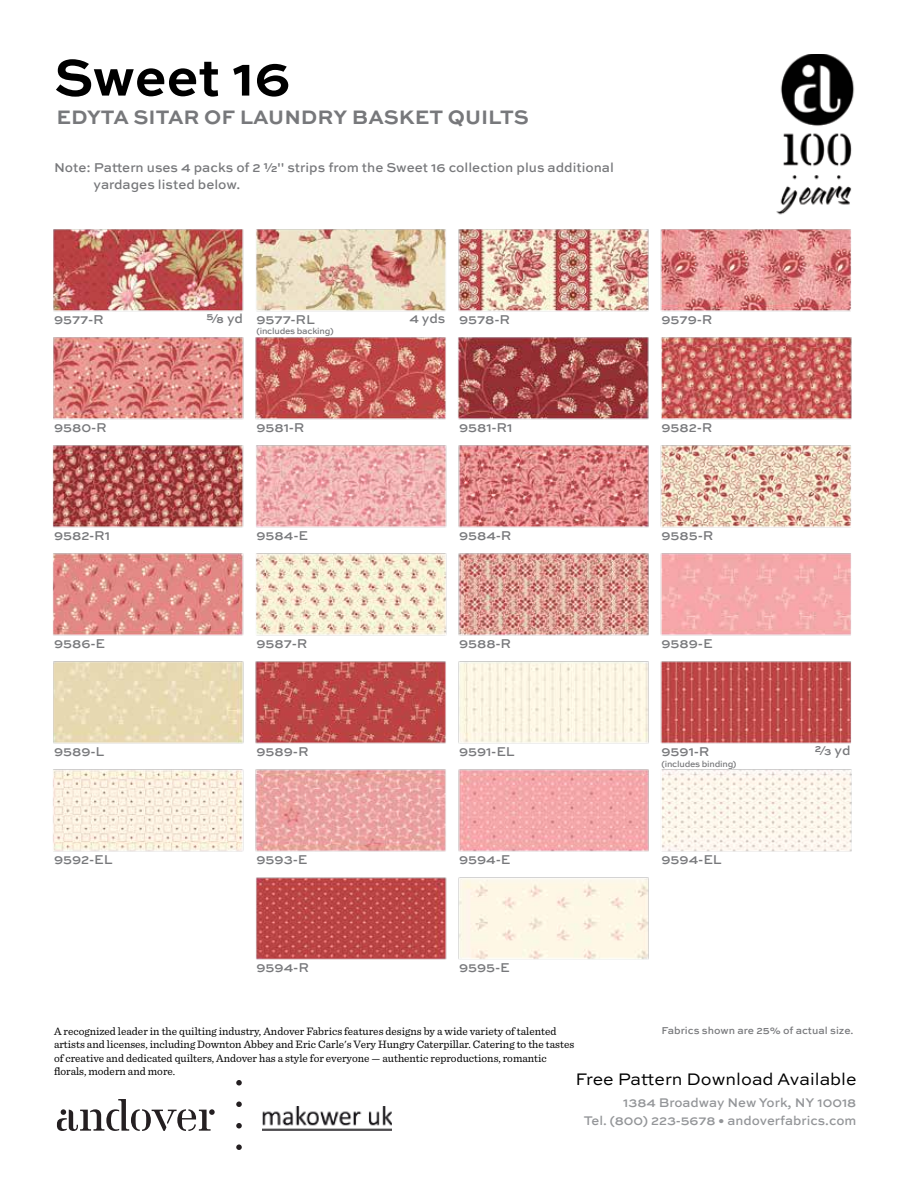
<style>
.page{position:relative;width:918px;height:1188px;background:#fff}
.page>*{position:absolute;margin:0;border:0;box-sizing:border-box;transform-origin:0 0}
.t1{font:700 54px "Sweet Sans Pro";color:#000}
.t2{font:700 20.55px "Sweet Sans Pro";color:#77787b}
.t3{font:17.7px "Sweet Sans Pro";color:#000}
.t4{font:500 13.5px/16.2px "Sweet Sans Pro";color:#77787b}
.t5{font:500 13.2px/18px "Sweet Sans Pro";color:#939598;text-align:right}
.t6{font:11.25px/13.5px "Sentinel";color:#000}
.t7{font:500 10.5px "Sweet Sans Pro";color:#77787b}
.t8{font:500 9px "Sweet Sans Pro";letter-spacing:-.025em;color:#77787b}
</style>
<div class="page">
<svg style="left:236px;top:1144px;width:6px;height:6px"></svg>
<img style="left:776px;top:54px;width:79px;height:161px">
<img style="left:52px;top:229px;width:800px;height:902px">
<h1 class="t1" style="left:54px;top:36px;width:238px">Sweet 16</h1>
<h2 class="t2" style="left:56px;top:101px;width:474px">EDYTA SITAR OF LAUNDRY BASKET QUILTS</h2>
<p class="t4" style="left:93px;top:159px;width:522px;text-indent:-39px">Note: Pattern uses 4 packs of 2 ½" strips from the Sweet 16 collection plus additional yardages listed below.</p>
<p class="t4" style="left:207px;top:310px;width:38px">5/8 yd</p>
<p class="t4" style="left:409px;top:310px;width:38px">4 yds</p>
<p class="t4" style="left:54px;top:310px;width:51px">9577-R</p>
<p class="t4" style="left:256px;top:310px;width:60px">9577-RL</p>
<p class="t4" style="left:459px;top:310px;width:53px">9578-R</p>
<p class="t4" style="left:662px;top:310px;width:53px">9579-R</p>
<p class="t8" style="left:256px;top:324px;width:79px">(includes backing)</p>
<p class="t4" style="left:54px;top:418px;width:54px">9580-R</p>
<p class="t4" style="left:256px;top:418px;width:50px">9581-R</p>
<p class="t4" style="left:662px;top:418px;width:52px">9582-R</p>
<p class="t4" style="left:459px;top:418px;width:55px">9581-R1</p>
<p class="t4" style="left:54px;top:526px;width:58px">9582-R1</p>
<p class="t4" style="left:256px;top:526px;width:53px">9584-E</p>
<p class="t4" style="left:459px;top:526px;width:54px">9584-R</p>
<p class="t4" style="left:662px;top:526px;width:53px">9585-R</p>
<p class="t4" style="left:54px;top:634px;width:53px">9586-E</p>
<p class="t4" style="left:256px;top:634px;width:52px">9587-R</p>
<p class="t4" style="left:459px;top:634px;width:54px">9588-R</p>
<p class="t4" style="left:662px;top:634px;width:53px">9589-E</p>
<p class="t4" style="left:54px;top:742px;width:52px">9589-L</p>
<p class="t4" style="left:256px;top:742px;width:54px">9589-R</p>
<p class="t4" style="left:459px;top:742px;width:57px">9591-EL</p>
<p class="t4" style="left:662px;top:742px;width:49px">9591-R</p>
<p class="t4" style="left:54px;top:850px;width:60px">9592-EL</p>
<p class="t4" style="left:256px;top:850px;width:52px">9593-E</p>
<p class="t4" style="left:256px;top:958px;width:54px">9594-R</p>
<p class="t8" style="left:662px;top:757px;width:77px">(includes binding)</p>
<p class="t4" style="left:459px;top:850px;width:53px">9594-E</p>
<p class="t4" style="left:662px;top:850px;width:62px">9594-EL</p>
<p class="t4" style="left:459px;top:958px;width:52px">9595-E</p>
<p class="t4" style="left:815px;top:742px;width:37px">2/3 yd</p>
<p class="t6" style="left:54px;top:1024px;width:504px">A recognized leader in the quilting industry, Andover Fabrics features designs by a wide variety of talented</p>
<p class="t7" style="left:662px;top:1023px;width:194px">Fabrics shown are 25% of actual size.</p>
<p class="t6" style="left:54px;top:1037px;width:522px">artists and licenses, including Downton Abbey and Eric Carle's Very Hungry Caterpillar. Catering to the tastes of creative and dedicated quilters, Andover has a style for everyone — authentic reproductions, romantic florals, modern and more.</p>
<h3 class="t3" style="left:576px;top:1066px;width:283px">Free Pattern Download Available</h3>
<p class="t5" style="left:584px;top:1093px;width:274px">1384 Broadway New York, NY 10018<br>Tel. (800) 223-5678 • andoverfabrics.com</p>
</div>
